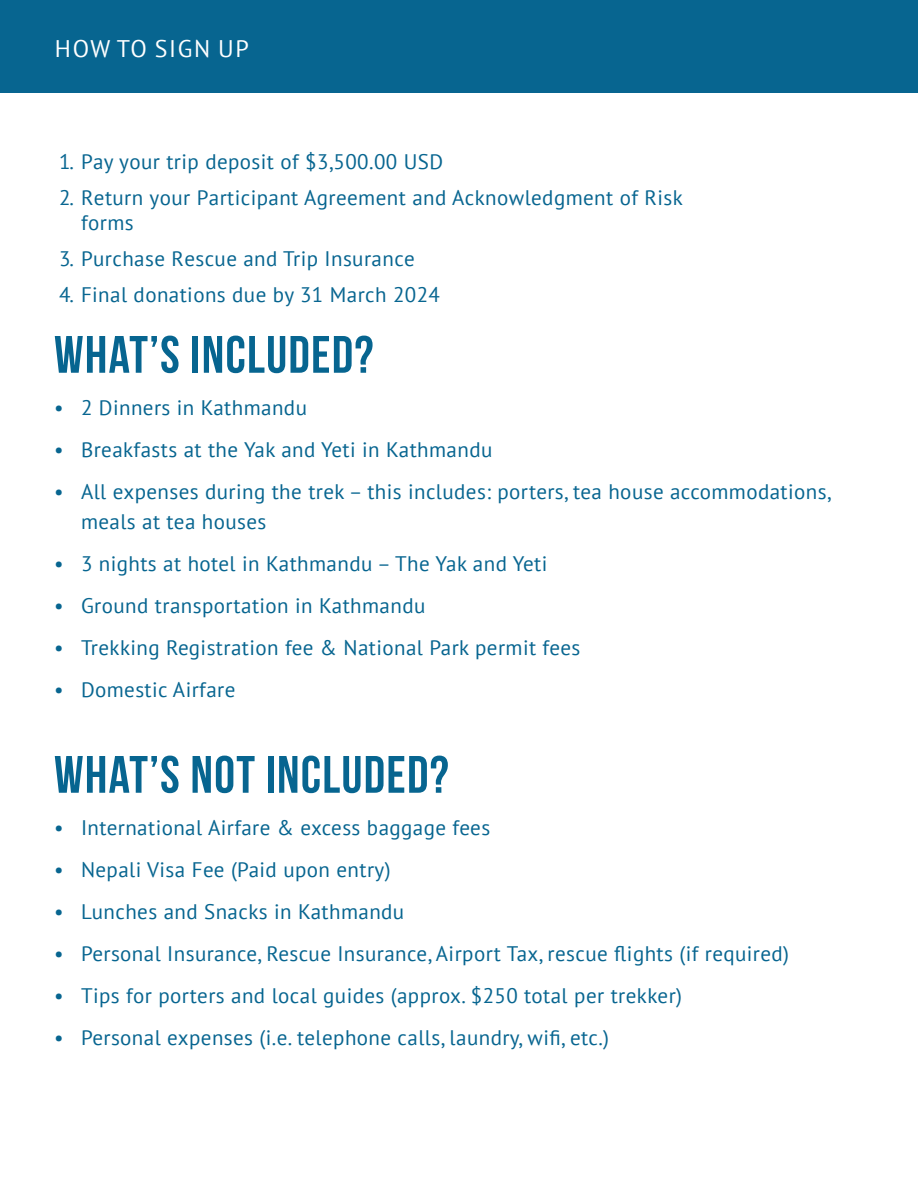
<style>
.page{position:relative;width:918px;height:1188px;background:#fff}
.page>*{position:absolute;margin:0;border:0;box-sizing:border-box;transform-origin:0 0}
.t1{font:52.5px "Bebas Neue";letter-spacing:.025em;color:#076590}
.t2{font:24px "PT Sans";letter-spacing:.07em;color:#fff}
.t3{font:21px/25.2px "PT Sans";letter-spacing:.02em;color:#076590}
</style>
<div class="page">
<div style="left:0;top:0;width:918px;height:92px;background:#076590"></div>
<p class="t2" style="left:55px;top:33px;width:196px">HOW TO SIGN UP</p>
<p class="t3" style="left:59px;top:148px;width:385px">1. Pay your trip deposit of $3,500.00 USD</p>
<p class="t3" style="left:81px;top:184px;width:603px;text-indent:-22px">2. Return your Participant Agreement and Acknowledgment of Risk forms</p>
<p class="t3" style="left:59px;top:245px;width:357px">3. Purchase Rescue and Trip Insurance</p>
<p class="t3" style="left:59px;top:281px;width:382px">4. Final donations due by 31 March 2024</p>
<h1 class="t1" style="left:54px;top:326px;width:321px">WHAT’S INCLUDED?</h1>
<p class="t3" style="left:54px;top:394px;width:255px">• 2 Dinners in Kathmandu</p>
<p class="t3" style="left:54px;top:436px;width:440px">• Breakfasts at the Yak and Yeti in Kathmandu</p>
<p class="t3" style="left:81px;top:476px;width:752px;line-height:30px;text-indent:-27px">• All expenses during the trek – this includes: porters, tea house accommodations, meals at tea houses</p>
<p class="t3" style="left:54px;top:550px;width:495px">• 3 nights at hotel in Kathmandu – The Yak and Yeti</p>
<p class="t3" style="left:54px;top:592px;width:373px">• Ground transportation in Kathmandu</p>
<p class="t3" style="left:54px;top:634px;width:528px">• Trekking Registration fee &amp; National Park permit fees</p>
<p class="t3" style="left:54px;top:676px;width:183px">• Domestic Airfare</p>
<h1 class="t1" style="left:54px;top:746px;width:396px">WHAT’S NOT INCLUDED?</h1>
<p class="t3" style="left:54px;top:814px;width:438px">• International Airfare &amp; excess baggage fees</p>
<p class="t3" style="left:54px;top:856px;width:338px">• Nepali Visa Fee (Paid upon entry)</p>
<p class="t3" style="left:54px;top:898px;width:352px">• Lunches and Snacks in Kathmandu</p>
<p class="t3" style="left:54px;top:940px;width:737px">• Personal Insurance, Rescue Insurance, Airport Tax, rescue flights (if required)</p>
<p class="t3" style="left:54px;top:982px;width:630px">• Tips for porters and local guides (approx. $250 total per trekker)</p>
<p class="t3" style="left:54px;top:1024px;width:557px">• Personal expenses (i.e. telephone calls, laundry, wifi, etc.)</p>
</div>
